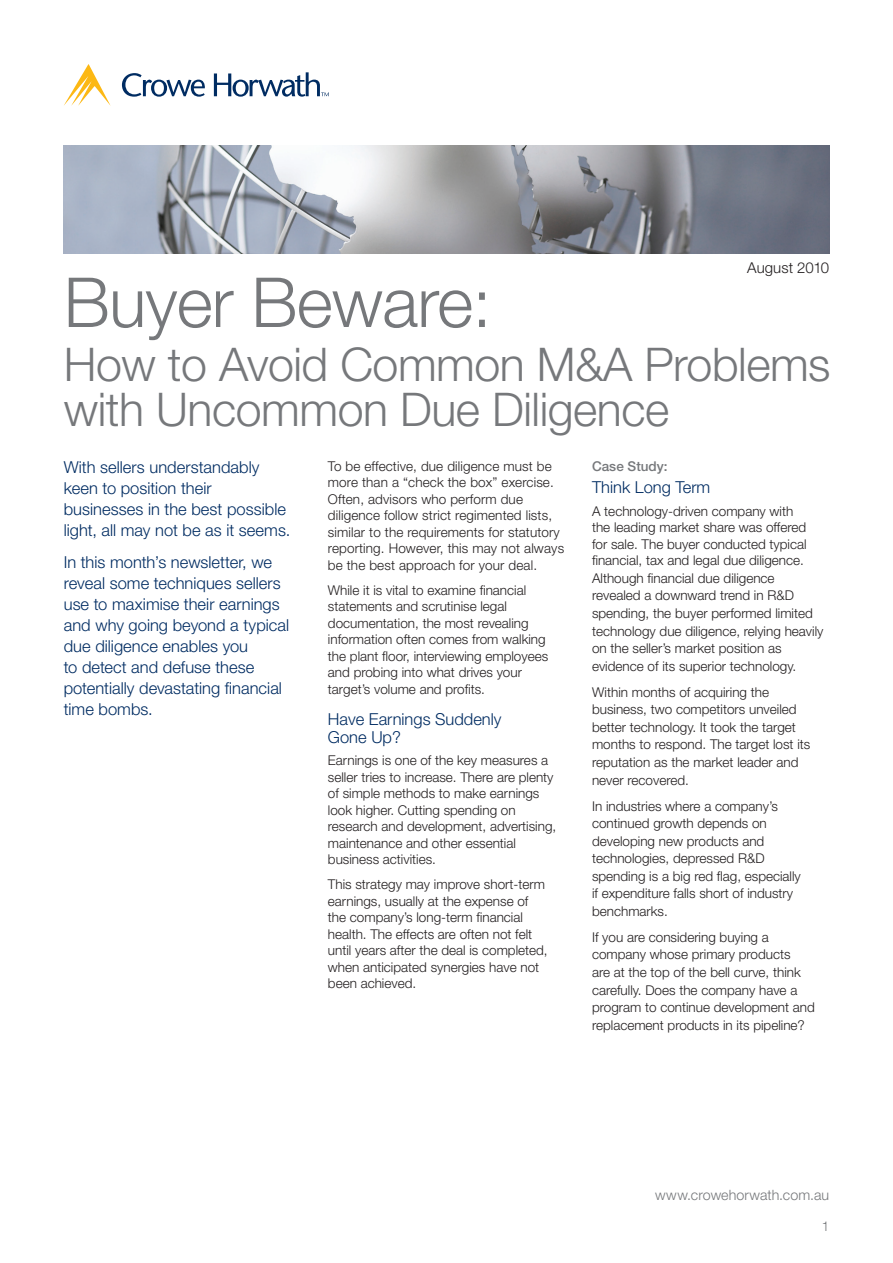
<style>
.page{position:relative;width:893px;height:1263px;background:#fff}
.page>*{position:absolute;margin:0;border:0;box-sizing:border-box;transform-origin:0 0}
.t1{font:300 69px "Helvetica Neue LT Std";letter-spacing:-.01em;color:#76787b}
.t2{font:300 46.5px/45px "Helvetica Neue LT Std";letter-spacing:-.01em;color:#76787b}
.t3{font:300 16.5px/21px "Helvetica Neue LT Std";color:#002c62}
.t4{font:300 15px "Helvetica Neue LT Std";color:#231f20}
.t5{font:300 14.25px "Helvetica Neue LT Std";letter-spacing:.005em;color:#76787b}
.t6{font:300 13.5px/16.5px "Helvetica Neue LT Std";color:#231f20}
.t7{font:500 13.5px "Helvetica Neue LT Std";color:#76787b}
.t8{font:300 13.5px "Helvetica Neue LT Std";color:#76787b}
</style>
<div class="page">
<svg style="left:122px;top:73px;width:83px;height:24px"></svg>
<svg style="left:64px;top:64px;width:46px;height:42px"></svg>
<svg style="left:214px;top:72px;width:115px;height:25px"></svg>
<img style="left:64px;top:145px;width:765px;height:109px">
<p class="t4" style="left:747px;top:258px;width:83px">August 2010</p>
<h1 class="t1" style="left:64px;top:260px;width:429px">Buyer Beware:</h1>
<h2 class="t2" style="left:64px;top:341px;width:768px">How to Avoid Common M&amp;A Problems with Uncommon Due Diligence</h2>
<p class="t6" style="left:328px;top:457px;width:238px">To be effective, due diligence must be more than a “check the box” exercise.<br>Often, advisors who perform due diligence follow strict regimented lists, similar to the requirements for statutory reporting. However, this may not always be the best approach for your deal.</p>
<p class="t6" style="left:328px;top:581px;width:222px">While it is vital to examine financial statements and scrutinise legal documentation, the most revealing information often comes from walking the plant floor, interviewing employees and probing into what drives your target’s volume and profits.</p>
<p class="t3" style="left:328px;top:709px;width:175px;line-height:18px">Have Earnings Suddenly<br>Gone Up?</p>
<p class="t6" style="left:328px;top:752px;width:230px">Earnings is one of the key measures a seller tries to increase. There are plenty of simple methods to make earnings look higher. Cutting spending on research and development, advertising, maintenance and other essential business activities.</p>
<p class="t6" style="left:328px;top:876px;width:221px">This strategy may improve short-term earnings, usually at the expense of the company’s long-term financial health. The effects are often not felt until years after the deal is completed, when anticipated synergies have not been achieved.</p>
<p class="t7" style="left:592px;top:458px;width:77px">Case Study:</p>
<p class="t3" style="left:592px;top:476px;width:120px">Think Long Term</p>
<p class="t6" style="left:592px;top:502px;width:233px;line-height:17.2px">A technology-driven company with<br>the leading market share was offered for sale. The buyer conducted typical financial, tax and legal due diligence.<br>Although financial due diligence revealed a downward trend in R&amp;D spending, the buyer performed limited technology due diligence, relying heavily on the seller’s market position as evidence of its superior technology.</p>
<p class="t6" style="left:592px;top:683px;width:220px;line-height:17.5px">Within months of acquiring the business, two competitors unveiled better technology. It took the target months to respond. The target lost its reputation as the market leader and never recovered.</p>
<p class="t6" style="left:592px;top:797px;width:210px;line-height:17.5px">In industries where a company’s continued growth depends on developing new products and technologies, depressed R&amp;D spending is a big red flag, especially if expenditure falls short of industry benchmarks.</p>
<p class="t6" style="left:592px;top:928px;width:224px;line-height:17.5px">If you are considering buying a company whose primary products<br>are at the top of the bell curve, think carefully. Does the company have a program to continue development and replacement products in its pipeline?</p>
<p class="t3" style="left:64px;top:456px;width:228px">With sellers understandably keen to position their businesses in the best possible light, all may not be as it seems.</p>
<p class="t3" style="left:64px;top:551px;width:227px">In this month’s newsletter, we reveal some techniques sellers use to maximise their earnings and why going beyond a typical due diligence enables you<br>to detect and defuse these potentially devastating financial time bombs.</p>
<p class="t5" style="left:655px;top:1186px;width:175px">www.crowehorwath.com.au</p>
<p class="t8" style="left:822px;top:1218px;width:9px">1</p>
</div>
